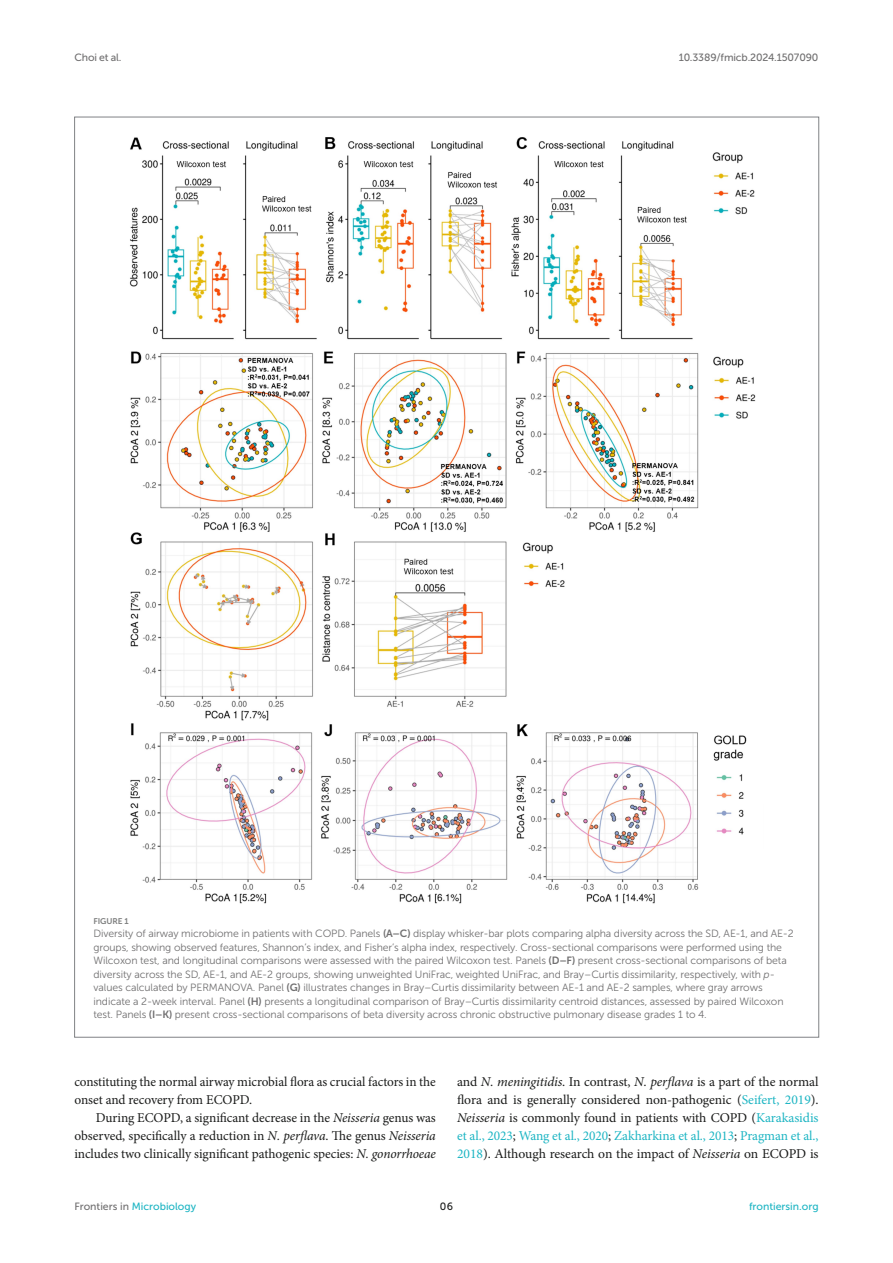
<style>
.page{position:relative;width:893px;height:1263px;background:#fff}
.page>*{position:absolute;margin:0;border:0;box-sizing:border-box;transform-origin:0 0}
.TEXT{font:13.5px/18px "Minion Pro";letter-spacing:-.005em;color:#1b1c1b;text-align:justify}
.FIG_LEG{font:10.5px/13.5px "Museo Sans 300";letter-spacing:-.01em;color:#706f70}
.t1{font:10.5px "Museo Sans 500";color:#1db5c3}
.t2{font:10.5px "Museo Sans 500";letter-spacing:-.015em;color:#706f70}
.t3{font:10.5px "Museo Sans 500";color:#1b1c1b}
.FIG_HD{font:8.25px "Museo Sans 700";letter-spacing:-.01em;color:#7e7f7f}
.s1{font-family:"Museo Sans 700"}
.s2{font-style:italic}
.s3{color:#1db5c3}
.s4{color:#706f70}
</style>
<div class="page">
<img style="left:129px;top:137px;width:627px;height:767px">
<p class="t2" style="left:74px;top:51px;width:49px">Choi et al.</p>
<p class="t2" style="left:679px;top:51px;width:141px">10.3389/fmicb.2024.1507090</p>
<p class="FIG_HD" style="left:94px;top:916px;width:37px">FIGURE 1</p>
<p class="FIG_LEG" style="left:94px;top:927px;width:702px">Diversity of airway microbiome in patients with COPD. Panels <span class="s1">(A–C)</span> display whisker-bar plots comparing alpha diversity across the SD, AE-1, and AE-2 groups, showing observed features, Shannon’s index, and Fisher’s alpha index, respectively. Cross-sectional comparisons were performed using the Wilcoxon test, and longitudinal comparisons were assessed with the paired Wilcoxon test. Panels <span class="s1">(D–F)</span> present cross-sectional comparisons of beta diversity across the SD, AE-1, and AE-2 groups, showing unweighted UniFrac, weighted UniFrac, and Bray–Curtis dissimilarity, respectively, with <span class="s2">p&shy;</span>values calculated by PERMANOVA. Panel <span class="s1">(G)</span> illustrates changes in Bray–Curtis dissimilarity between AE-1 and AE-2 samples, where gray arrows indicate a 2-week interval. Panel <span class="s1">(H)</span> presents a longitudinal comparison of Bray–Curtis dissimilarity centroid distances, assessed by paired Wilcoxon test. Panels <span class="s1">(I–K)</span> present cross-sectional comparisons of beta diversity across chronic obstructive pulmonary disease grades 1 to 4.</p>
<p class="TEXT" style="left:74px;top:1073px;width:363px">constituting the normal airway microbial flora as crucial factors in the onset and recovery from ECOPD.</p>
<p class="TEXT" style="left:74px;top:1109px;width:363px;text-indent:21px">During ECOPD, a significant decrease in the <span class="s2">Neisseria</span> genus was observed, specifically a reduction in <span class="s2">N. perflava</span>. The genus <span class="s2">Neisseria </span>includes two clinically significant pathogenic species: <span class="s2">N. gonorrhoeae</span></p>
<p class="TEXT" style="left:457px;top:1073px;width:363px">and <span class="s2">N. meningitidis</span>. In contrast, <span class="s2">N. perflava</span> is a part of the normal flora and is generally considered non-pathogenic (<span class="s3">Seifert, 2019</span>).<br><span class="s2">Neisseria</span> is commonly found in patients with COPD (<span class="s3">Karakasidis et al., 2023</span>; <span class="s3">Wang et al., 2020</span>; <span class="s3">Zakharkina et al., 2013</span>; <span class="s3">Pragman et al., 2018</span>). Although research on the impact of <span class="s2">Neisseria</span> on ECOPD is</p>
<p class="t1" style="left:74px;top:1200px;width:123px"><span class="s4">Frontiers in</span> Microbiology</p>
<p class="t3" style="left:440px;top:1200px;width:15px">06</p>
<p class="t1" style="left:749px;top:1200px;width:71px">frontiersin.org</p>
</div>
